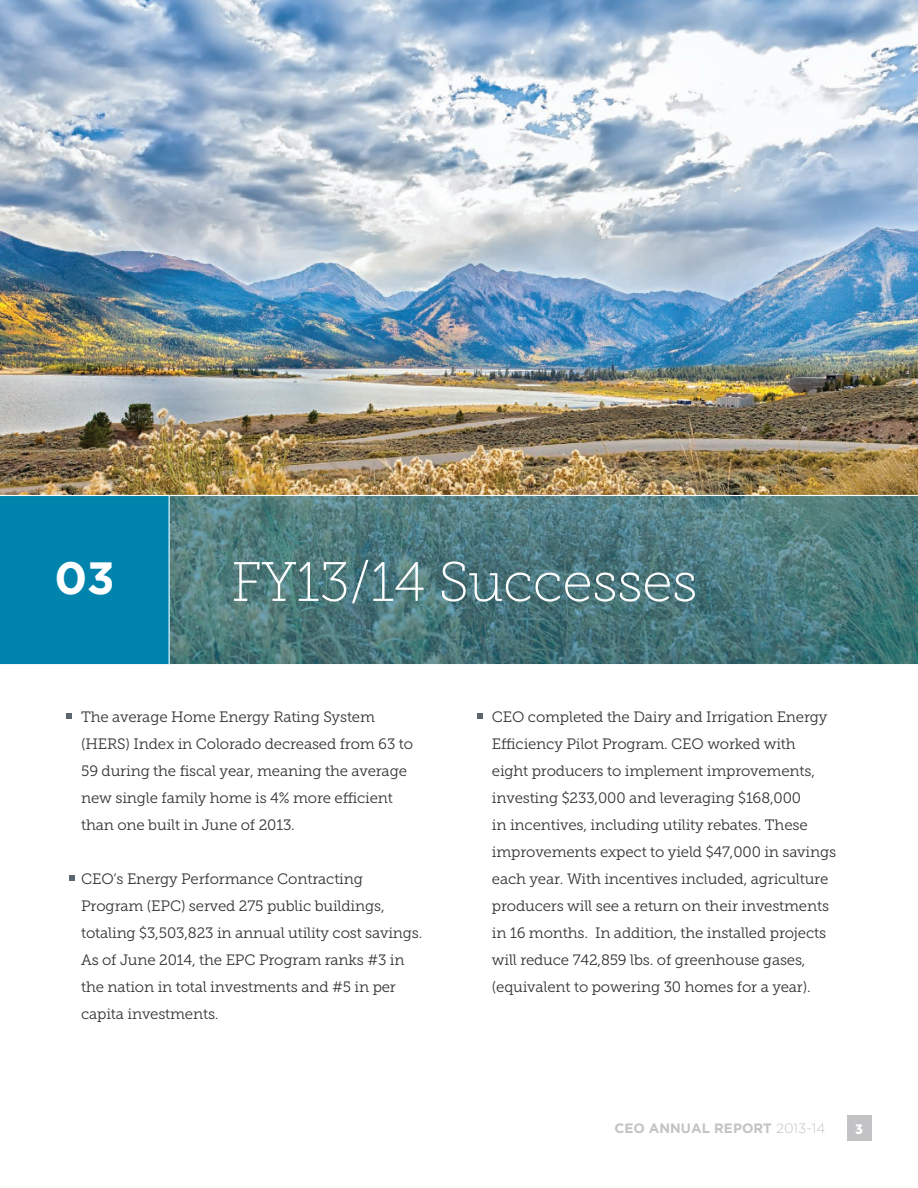
<style>
.page{position:relative;width:918px;height:1188px;background:#fff}
.page>*{position:absolute;margin:0;border:0;box-sizing:border-box;transform-origin:0 0}
.t1{font:55.5px "Museo Slab 100";letter-spacing:-.01em;color:#fff}
.t2{font:700 45px "Gotham";color:#fff}
.t3{font:15px/27px "Museo Slab 300";letter-spacing:-.01em;color:#323332}
.t4{font:700 13.5px "Gotham";color:#c3c2c5}
.t5{font:13.5px "Museo Sans 900";color:#fff}
.s1{font-weight:300}
</style>
<div class="page">
<div style="left:847px;top:1116px;width:25px;height:25px;background:#c3c2c5"></div>
<img style="left:0;top:0;width:918px;height:495px">
<svg style="left:170px;top:496px;width:748px;height:168px;background:#4c7a7d"></svg>
<div style="left:0;top:495px;width:170px;height:170px;background:#0084ad"></div>
<svg style="left:66px;top:713px;width:6px;height:6px"></svg>
<svg style="left:477px;top:713px;width:6px;height:6px"></svg>
<svg style="left:69px;top:875px;width:6px;height:5px"></svg>
<h2 class="t2" style="left:54px;top:552px;width:62px">03</h2>
<h1 class="t1" style="left:231px;top:552px;width:468px">FY13/14 Successes</h1>
<p class="t3" style="left:81px;top:704px;width:333px">The average Home Energy Rating System (HERS) Index in Colorado decreased from 63 to 59 during the fiscal year, meaning the average new single family home is 4% more efficient than one built in June of 2013.</p>
<p class="t3" style="left:81px;top:866px;width:343px">CEO’s Energy Performance Contracting Program (EPC) served 275 public buildings, totaling $3,503,823 in annual utility cost savings.<br>As of June 2014, the EPC Program ranks #3 in the nation in total investments and #5 in per capita investments.</p>
<p class="t3" style="left:492px;top:704px;width:346px">CEO completed the Dairy and Irrigation Energy Efficiency Pilot Program. CEO worked with<br>eight producers to implement improvements, investing $233,000 and leveraging $168,000<br>in incentives, including utility rebates. These improvements expect to yield $47,000 in savings each year. With incentives included, agriculture producers will see a return on their investments in 16 months. In addition, the installed projects will reduce 742,859 lbs. of greenhouse gases, (equivalent to powering 30 homes for a year).</p>
<p class="t4" style="left:614px;top:1121px;width:212px">CEO ANNUAL REPORT <span class="s1">2013-14</span></p>
<p class="t5" style="left:855px;top:1121px;width:9px">3</p>
</div>
